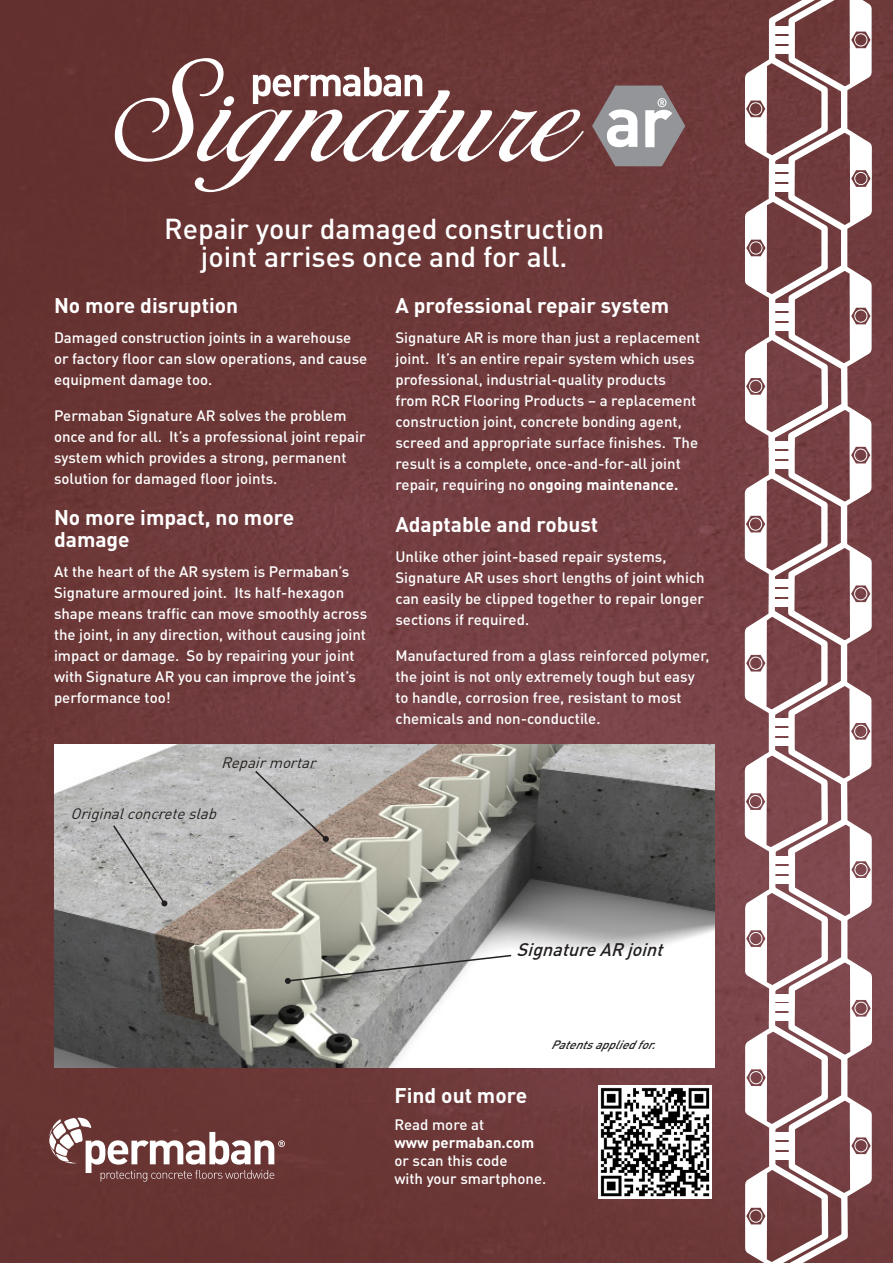
<style>
.page{position:relative;width:893px;height:1263px;background:#fff}
.page>*{position:absolute;margin:0;border:0;box-sizing:border-box;transform-origin:0 0}
.t1{font:500 28.5px "DIN Pro";color:#fff}
.t2{font:700 21px/22.5px "DIN Pro";color:#fff}
.t3{font:italic 500 18px "DIN Pro";color:#231f20}
.t4{font:500 15px/21px "DIN Pro";color:#fff}
.t5{font:italic 15px "DIN Pro";color:#231f20}
.t6{font:700 15px "DIN Pro";color:#fff}
.t7{font:italic 500 12px "DIN Pro";color:#231f20}
.s1{font-weight:700}
</style>
<div class="page">
<img style="left:0;top:0;width:893px;height:1263px">
<svg style="left:49px;top:1118px;width:236px;height:63px"></svg>
<img style="left:54px;top:745px;width:660px;height:323px">
<img style="left:598px;top:1086px;width:114px;height:113px">
<svg style="left:254px;top:769px;width:75px;height:73px;background:#b6b4b3"></svg>
<svg style="left:285px;top:954px;width:228px;height:30px"></svg>
<svg style="left:112px;top:824px;width:55px;height:82px;background:#b5b4b4"></svg>
<svg style="left:592px;top:86px;width:93px;height:80px"></svg>
<svg style="left:115px;top:58px;width:469px;height:134px"></svg>
<svg style="left:744px;top:0;width:128px;height:1263px"></svg>
<div style="left:854px;top:863px;width:14px;height:13px;border:1px solid #fff;border-radius:50%"></div>
<p class="t1" style="left:164px;top:209px;width:442px">Repair your damaged construction</p>
<p class="t1" style="left:201px;top:237px;width:368px">joint arrises once and for all.</p>
<p class="t2" style="left:54px;top:293px;width:186px">No more disruption</p>
<p class="t4" style="left:54px;top:327px;width:315px">Damaged construction joints in a warehouse or factory floor can slow operations, and cause equipment damage too.</p>
<p class="t4" style="left:54px;top:405px;width:313px">Permaban Signature AR solves the problem once and for all. It’s a professional joint repair system which provides a strong, permanent solution for damaged floor joints.</p>
<p class="t2" style="left:54px;top:505px;width:242px">No more impact, no more damage</p>
<p class="t4" style="left:54px;top:561px;width:315px">At the heart of the AR system is Permaban’s Signature armoured joint. Its half-hexagon shape means traffic can move smoothly across the joint, in any direction, without causing joint impact or damage. So by repairing your joint with Signature AR you can improve the joint’s performance too!</p>
<p class="t2" style="left:395px;top:293px;width:275px">A professional repair system</p>
<p class="t4" style="left:395px;top:327px;width:306px">Signature AR is more than just a replacement joint. It’s an entire repair system which uses professional, industrial-quality products from RCR Flooring Products – a replacement construction joint, concrete bonding agent, screed and appropriate surface finishes. The result is a complete, once-and-for-all joint repair, requiring no <span class="s1">ongoing maintenance.</span></p>
<p class="t2" style="left:395px;top:512px;width:204px">Adaptable and robust</p>
<p class="t4" style="left:395px;top:546px;width:311px">Unlike other joint-based repair systems, Signature AR uses short lengths of joint which can easily be clipped together to repair longer sections if required.</p>
<p class="t4" style="left:395px;top:645px;width:316px">Manufactured from a glass reinforced polymer, the joint is not only extremely tough but easy to handle, corrosion free, resistant to most chemicals and non-conductile.</p>
<p class="t5" style="left:221px;top:752px;width:101px">Repairmortar</p>
<p class="t5" style="left:71px;top:803px;width:152px">Originalconcreteslab</p>
<p class="t3" style="left:517px;top:938px;width:154px">SignatureARjoint</p>
<p class="t7" style="left:551px;top:1036px;width:113px">Patentsappliedfor.</p>
<p class="t2" style="left:394px;top:1083px;width:134px">Find out more</p>
<p class="t4" style="left:394px;top:1114px;width:91px">Read more at</p>
<p class="t6" style="left:394px;top:1133px;width:141px">www permaban.com</p>
<p class="t4" style="left:394px;top:1150px;width:115px">or scan this code</p>
<p class="t4" style="left:394px;top:1168px;width:153px">with your smartphone.</p>
</div>
